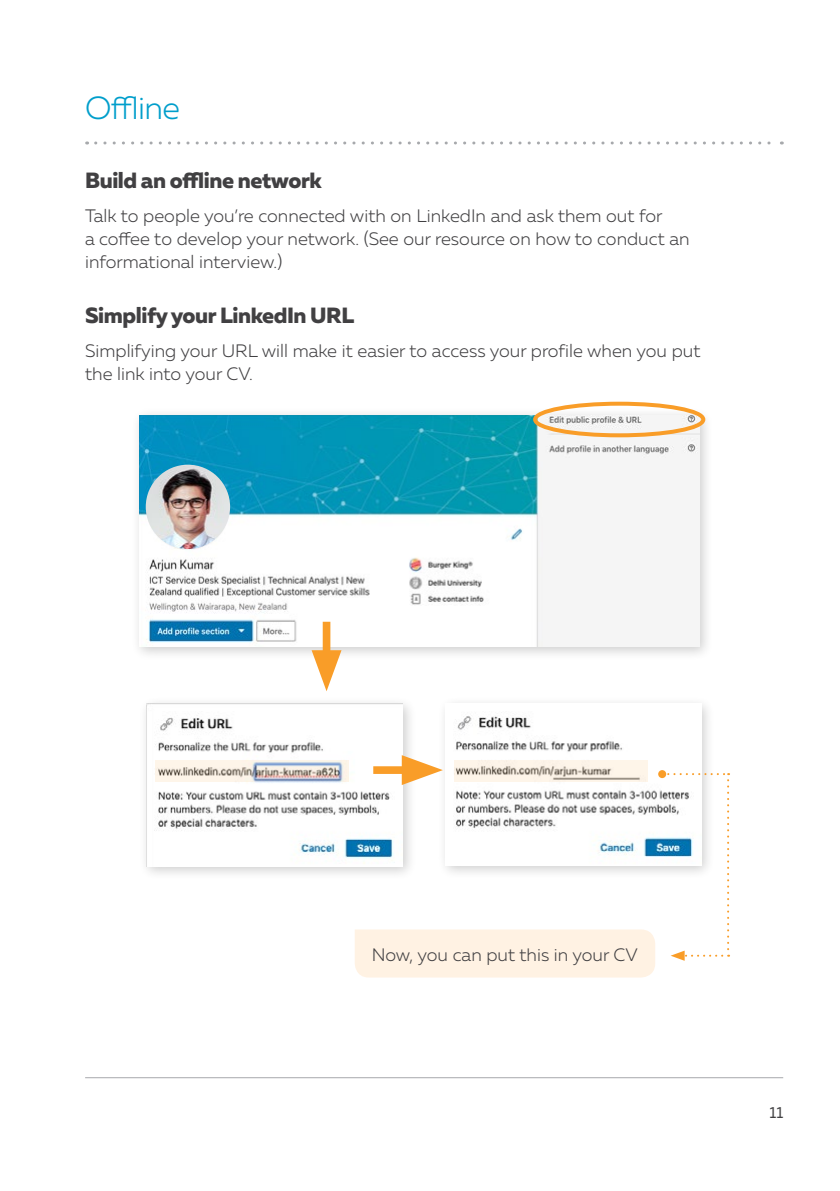
<style>
.page{position:relative;width:840px;height:1191px;background:#fff}
.page>*{position:absolute;margin:0;border:0;box-sizing:border-box;transform-origin:0 0}
.t1{font:300 32px "Muller";color:#009ecb}
.t2{font:800 22px "Muller";letter-spacing:-.02em;color:#414042}
.t3{font:300 18px/23px "Muller";color:#414042}
.t4{font:16px "Muller";color:#414042}
</style>
<div class="page">
<hr style="left:85px;top:1077px;width:697px;height:1px;background:#a7a9ac">
<div style="left:355px;top:929px;width:300px;height:48px;background:#fff2e3"></div>
<div style="left:139px;top:695px;width:278px;height:185px;background:#000;opacity:.2"></div>
<img style="left:146px;top:704px;width:256px;height:162px">
<svg style="left:155px;top:759px;width:194px;height:22px;background:#d7d1ce"></svg>
<div style="left:437px;top:695px;width:278px;height:184px;background:#000;opacity:.2"></div>
<img style="left:445px;top:704px;width:256px;height:161px">
<svg style="left:453px;top:759px;width:194px;height:22px;background:#e7dfd4"></svg>
<div style="left:130px;top:406px;width:582px;height:255px;background:#000;opacity:.2"></div>
<img style="left:139px;top:415px;width:560px;height:232px">
<img style="left:146px;top:465px;width:84px;height:84px;border-radius:42px">
<div style="left:543px;top:458px;width:156px;height:189px;background:#f5f5f5"></div>
<div style="left:533px;top:402px;width:172px;height:35px;border:4px solid #f99d28;border-radius:50%"></div>
<div style="left:322px;top:622px;width:8px;height:43px;background:#f99d28"></div>
<svg style="left:311px;top:650px;width:30px;height:41px"></svg>
<div style="left:373px;top:766px;width:43px;height:8px;background:#f99d28"></div>
<svg style="left:401px;top:755px;width:41px;height:30px"></svg>
<svg style="left:657px;top:770px;width:8px;height:8px"></svg>
<svg style="left:661px;top:773px;width:67px;height:187px"></svg>
<svg style="left:96px;top:141px;width:685px;height:3px"></svg>
<h1 class="t1" style="left:85px;top:88px;width:96px">Offline</h1>
<p class="t2" style="left:85px;top:166px;width:238px">Build an offline network</p>
<p class="t3" style="left:85px;top:204px;width:605px">Talk to people you’re connected with on LinkedIn and ask them out for<br>a coffee to develop your network. (See our resource on how to conduct an informational interview.)</p>
<p class="t2" style="left:85px;top:301px;width:270px">Simplify your LinkedIn URL</p>
<p class="t3" style="left:85px;top:339px;width:616px">Simplifying your URL will make it easier to access your profile when you put the link into your CV.</p>
<p class="t3" style="left:371px;top:942px;width:267px">Now, you can put this in your CV</p>
<p class="t4" style="left:769px;top:1102px;width:15px">11</p>
</div>
